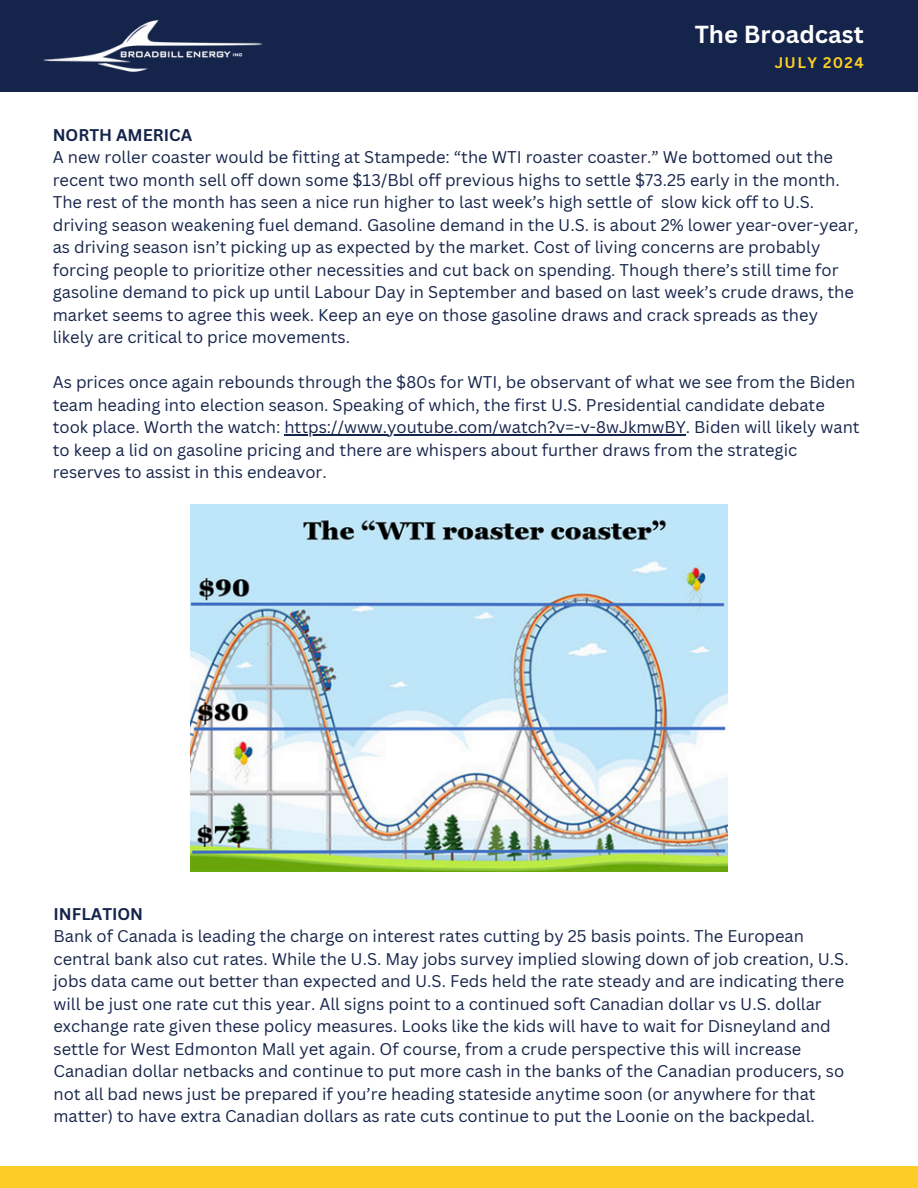
<style>
.page{position:relative;width:918px;height:1188px;background:#fff}
.page>*{position:absolute;margin:0;border:0;box-sizing:border-box;transform-origin:0 0}
.t1{font:700 24px "Canva Sans";color:#fff}
.t2{font:16.5px/22.5px "Canva Sans";color:#15244a}
.t3{font:700 16.5px "Canva Sans";color:#15244a}
.t4{font:700 15px "Canva Sans";letter-spacing:.09em;color:#fcce25}
</style>
<div class="page">
<div style="left:0;top:0;width:918px;height:92px;background:#15244a"></div>
<div style="left:0;top:1166px;width:918px;height:22px;background:#fcce25"></div>
<img style="left:43px;top:20px;width:219px;height:52px">
<img style="left:190px;top:505px;width:537px;height:366px">
<hr style="left:284px;top:434px;width:402px;height:1px;background:#15244a">
<h2 class="t1" style="left:695px;top:17px;width:170px">The Broadcast</h2>
<p class="t4" style="left:775px;top:52px;width:90px">JULY 2024</p>
<p class="t3" style="left:53px;top:123px;width:141px">NORTH AMERICA</p>
<p class="t2" style="left:53px;top:146px;width:807px">A new roller coaster would be fitting at Stampede: “the WTI roaster coaster.” We bottomed out the recent two month sell off down some $13/Bbl off previous highs to settle $73.25 early in the month.<br>The rest of the month has seen a nice run higher to last week’s high settle of slow kick off to U.S. driving season weakening fuel demand. Gasoline demand in the U.S. is about 2% lower year-over-year, as driving season isn’t picking up as expected by the market. Cost of living concerns are probably forcing people to prioritize other necessities and cut back on spending. Though there’s still time for gasoline demand to pick up until Labour Day in September and based on last week’s crude draws, the market seems to agree this week. Keep an eye on those gasoline draws and crack spreads as they likely are critical to price movements.</p>
<p class="t2" style="left:53px;top:371px;width:809px">As prices once again rebounds through the $80s for WTI, be observant of what we see from the Biden team heading into election season. Speaking of which, the first U.S. Presidential candidate debate took place. Worth the watch: https://www.youtube.com/watch?v=-v-8wJkmwBY. Biden will likely want</p>
<p class="t2" style="left:53px;top:438px;width:746px">to keep a lid on gasoline pricing and there are whispers about further draws from the strategic reserves to assist in this endeavor.</p>
<p class="t3" style="left:54px;top:902px;width:91px">INFLATION</p>
<p class="t2" style="left:54px;top:924px;width:797px">Bank of Canada is leading the charge on interest rates cutting by 25 basis points. The European central bank also cut rates. While the U.S. May jobs survey implied slowing down of job creation, U.S. jobs data came out better than expected and U.S. Feds held the rate steady and are indicating there will be just one rate cut this year. All signs point to a continued soft Canadian dollar vs U.S. dollar exchange rate given these policy measures. Looks like the kids will have to wait for Disneyland and settle for West Edmonton Mall yet again. Of course, from a crude perspective this will increase Canadian dollar netbacks and continue to put more cash in the banks of the Canadian producers, so not all bad news just be prepared if you’re heading stateside anytime soon (or anywhere for that matter) to have extra Canadian dollars as rate cuts continue to put the Loonie on the backpedal.</p>
</div>
